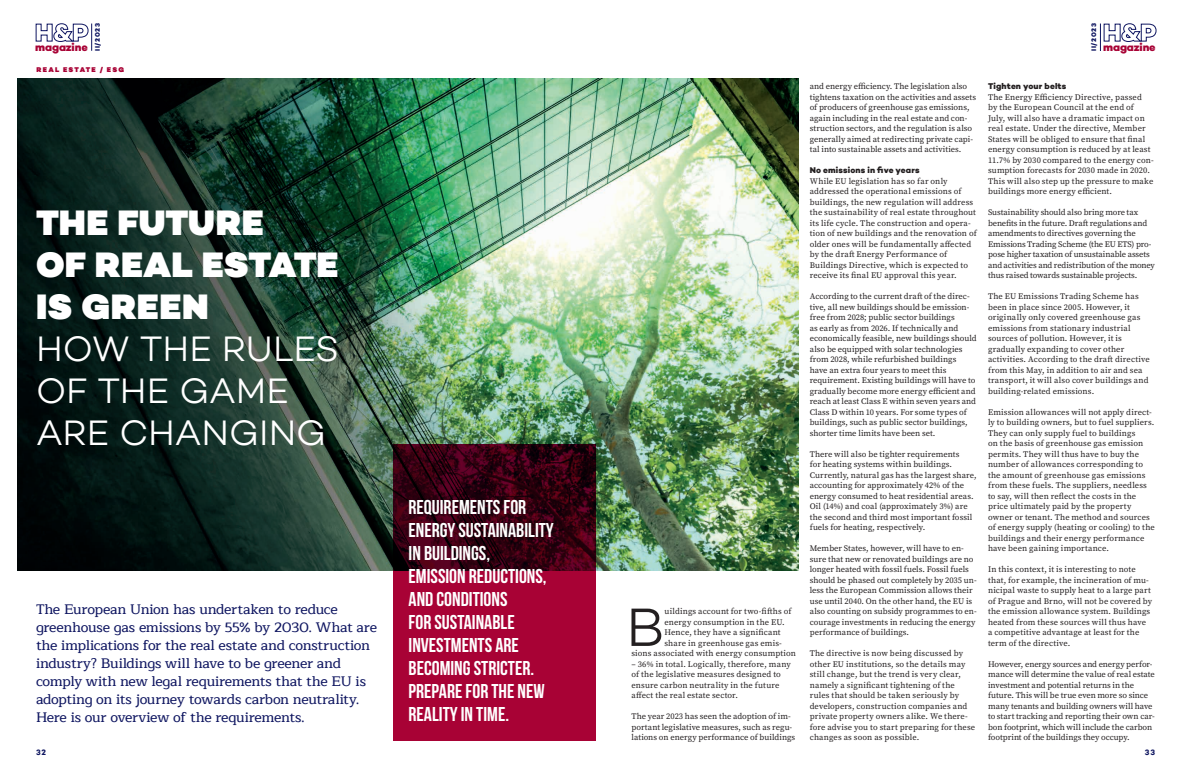
<style>
.page{position:relative;width:1191px;height:780px;background:#fff}
.page>*{position:absolute;margin:0;border:0;box-sizing:border-box;transform-origin:0 0}
.t1{font:300 54.8px "Campton";color:#231f20}
.t2{font:300 36px/42px "Campton";letter-spacing:-.005em;color:#fff}
.t3{font:900 36px/42px "Campton";color:#fff}
.t4{font:700 20px/23px "Bebas Neue";color:#fff}
.t5{font:500 14px/18px "Maitree";letter-spacing:-.02em;color:#0e1560}
.t6{font:800 11px "Campton";letter-spacing:-.01em;color:#a80235}
.t7{font:8.5px/10.5px "Source Serif Pro";letter-spacing:.01em;color:#231f20}
.t8{font:8.5px/10.5px "Source Serif Pro";letter-spacing:-.01em;color:#231f20}
.t9{font:8.5px/10.5px "Source Serif Pro";letter-spacing:-.015em;color:#231f20}
.t10{font:800 8.5px "Campton";letter-spacing:.02em;color:#231f20}
.t11{font:700 8px "Campton";color:#0e1560}
.t12{font:900 7px "Campton";letter-spacing:.17em;color:#a80235}
.t13{font:800 6.7px "Campton";letter-spacing:.095em;color:#0e1560}
</style>
<div class="page">
<img style="left:17px;top:79px;width:781px;height:492px">
<svg style="left:392px;top:445px;width:203px;height:296px;background:#770226"></svg>
<svg style="left:1100px;top:23px;width:56px;height:28px"></svg>
<svg style="left:35px;top:23px;width:57px;height:28px"></svg>
<p class="t13" style="left:93px;top:51px;width:29px;rotate:-90deg">II/2023</p>
<p class="t13" style="left:1089px;top:51px;width:29px;rotate:-90deg">II/2023</p>
<p class="t6" style="left:35px;top:40px;width:54px">magazine</p>
<p class="t6" style="left:1103px;top:40px;width:54px">magazine</p>
<p class="t12" style="left:36px;top:65px;width:89px">REAL ESTATE / ESG</p>
<h2 class="t3" style="left:36px;top:202px;width:304px">THE FUTURE<br>OF REAL ESTATE<br>IS GREEN</h2>
<h2 class="t2" style="left:36px;top:327px;width:304px">HOW THE RULES<br>OF THE GAME<br>ARE CHANGING</h2>
<p class="t5" style="left:36px;top:600px;width:342px">The European Union has undertaken to reduce greenhouse gas emissions by 55% by 2030. What are the implications for the real estate and construction industry? Buildings will have to be greener and comply with new legal requirements that the EU is adopting on its journey towards carbon neutrality.<br>Here is our overview of the requirements.</p>
<h3 class="t4" style="left:408px;top:495px;width:147px">REQUIREMENTS FOR<br>ENERGY SUSTAINABILITY<br>IN BUILDINGS,<br>EMISSION REDUCTIONS,<br>AND CONDITIONS<br>FOR SUSTAINABLE<br>INVESTMENTS ARE<br>BECOMING STRICTER.<br>PREPARE FOR THE NEW<br>REALITY IN TIME.</h3>
<h1 class="t1" style="left:626px;top:593px;width:40px">B</h1>
<p class="t7" style="left:664px;top:606px;width:128px">uildings account for two-fifths of</p>
<p class="t7" style="left:664px;top:616px;width:122px">energy consumption in the EU.</p>
<p class="t7" style="left:664px;top:627px;width:118px">Hence, they have a significant</p>
<p class="t7" style="left:664px;top:637px;width:119px">share in greenhouse gas emis-</p>
<p class="t7" style="left:631px;top:648px;width:166px">sions associated with energy consumption</p>
<p class="t7" style="left:631px;top:658px;width:161px">– 36% in total. Logically, therefore, many of the legislative measures designed to ensure carbon neutrality in the future affect the real estate sector.</p>
<p class="t7" style="left:631px;top:711px;width:165px">The year 2023 has seen the adoption of im&shy;portant legislative measures, such as regu&shy;lations on energy performance of buildings</p>
<p class="t7" style="left:809px;top:81px;width:168px">and energy efficiency. The legislation also tightens taxation on the activities and assets of producers of greenhouse gas emissions, again including in the real estate and con&shy;struction sectors, and the regulation is also generally aimed at redirecting private capi&shy;tal into sustainable assets and activities.</p>
<p class="t10" style="left:809px;top:165px;width:111px">No emissions in five years</p>
<p class="t7" style="left:809px;top:175px;width:168px">While EU legislation has so far only addressed the operational emissions of buildings, the new regulation will address the sustainability of real estate throughout its life cycle. The construction and opera&shy;tion of new buildings and the renovation of older ones will be fundamentally affected by the draft Energy Performance of Buildings Directive, which is expected to receive its final EU approval this year.</p>
<p class="t7" style="left:809px;top:291px;width:168px">According to the current draft of the direc&shy;tive, all new buildings should be emission&shy;free from 2028; public sector buildings<br>as early as from 2026. If technically and economically feasible, new buildings should also be equipped with solar technologies from 2028, while refurbished buildings<br>have an extra four years to meet this requirement. Existing buildings will have to gradually become more energy efficient and reach at least Class E within seven years and Class D within 10 years. For some types of buildings, such as public sector buildings, shorter time limits have been set.</p>
<p class="t7" style="left:809px;top:448px;width:168px">There will also be tighter requirements<br>for heating systems within buildings.<br>Currently, natural gas has the largest share, accounting for approximately 42% of the energy consumed to heat residential areas.<br>Oil (14%) and coal (approximately 3%) are the second and third most important fossil fuels for heating, respectively.</p>
<p class="t7" style="left:809px;top:543px;width:168px">Member States, however, will have to en&shy;sure that new or renovated buildings are no longer heated with fossil fuels. Fossil fuels should be phased out completely by 2035 un&shy;less the European Commission allows their use until 2040. On the other hand, the EU is also counting on subsidy programmes to en&shy;courage investments in reducing the energy performance of buildings.</p>
<p class="t7" style="left:809px;top:648px;width:167px">The directive is now being discussed by other EU institutions, so the details may still change, but the trend is very clear, namely a significant tightening of the rules that should be taken seriously by developers, construction companies and private property owners alike. We there&shy;fore advise you to start preparing for these changes as soon as possible.</p>
<p class="t10" style="left:988px;top:81px;width:80px">Tighten your belts</p>
<p class="t7" style="left:988px;top:91px;width:167px">The Energy Efficiency Directive, passed<br>by the European Council at the end of<br>July, will also have a dramatic impact on real estate. Under the directive, Member States will be obliged to ensure that final energy consumption is reduced by at least 11.7% by 2030 compared to the energy con&shy;sumption forecasts for 2030 made in 2020.<br>This will also step up the pressure to make buildings more energy efficient.</p>
<p class="t9" style="left:988px;top:207px;width:168px">Sustainability should also bring more tax benefits in the future. Draft regulations and amendments to directives governing the Emissions Trading Scheme (the EU ETS) pro&shy;pose higher taxation of unsustainable assets and activities and redistribution of the money thus raised towards sustainable projects.</p>
<p class="t7" style="left:988px;top:291px;width:163px">The EU Emissions Trading Scheme has been in place since 2005. However, it originally only covered greenhouse gas emissions from stationary industrial sources of pollution. However, it is gradually expanding to cover other activities. According to the draft directive from this May, in addition to air and sea transport, it will also cover buildings and building-related emissions.</p>
<p class="t7" style="left:988px;top:406px;width:168px">Emission allowances will not apply direct&shy;ly to building owners, but to fuel suppliers.<br>They can only supply fuel to buildings<br>on the basis of greenhouse gas emission permits. They will thus have to buy the number of allowances corresponding to the amount of greenhouse gas emissions from these fuels. The suppliers, needless to say, will then reflect the costs in the price ultimately paid by the property owner or tenant. The method and sources of energy supply (heating or cooling) to the buildings and their energy performance have been gaining importance.</p>
<p class="t7" style="left:988px;top:564px;width:166px">In this context, it is interesting to note that, for example, the incineration of mu&shy;nicipal waste to supply heat to a large part of Prague and Brno, will not be covered by the emission allowance system. Buildings heated from these sources will thus have a competitive advantage at least for the term of the directive.</p>
<p class="t8" style="left:988px;top:658px;width:168px">However, energy sources and energy perfor&shy;mance will determine the value of real estate investment and potential returns in the future. This will be true even more so since many tenants and building owners will have to start tracking and reporting their own car&shy;bon footprint, which will include the carbon footprint of the buildings they occupy.</p>
<p class="t11" style="left:36px;top:747px;width:12px">32</p>
<p class="t11" style="left:1144px;top:747px;width:12px">33</p>
</div>
